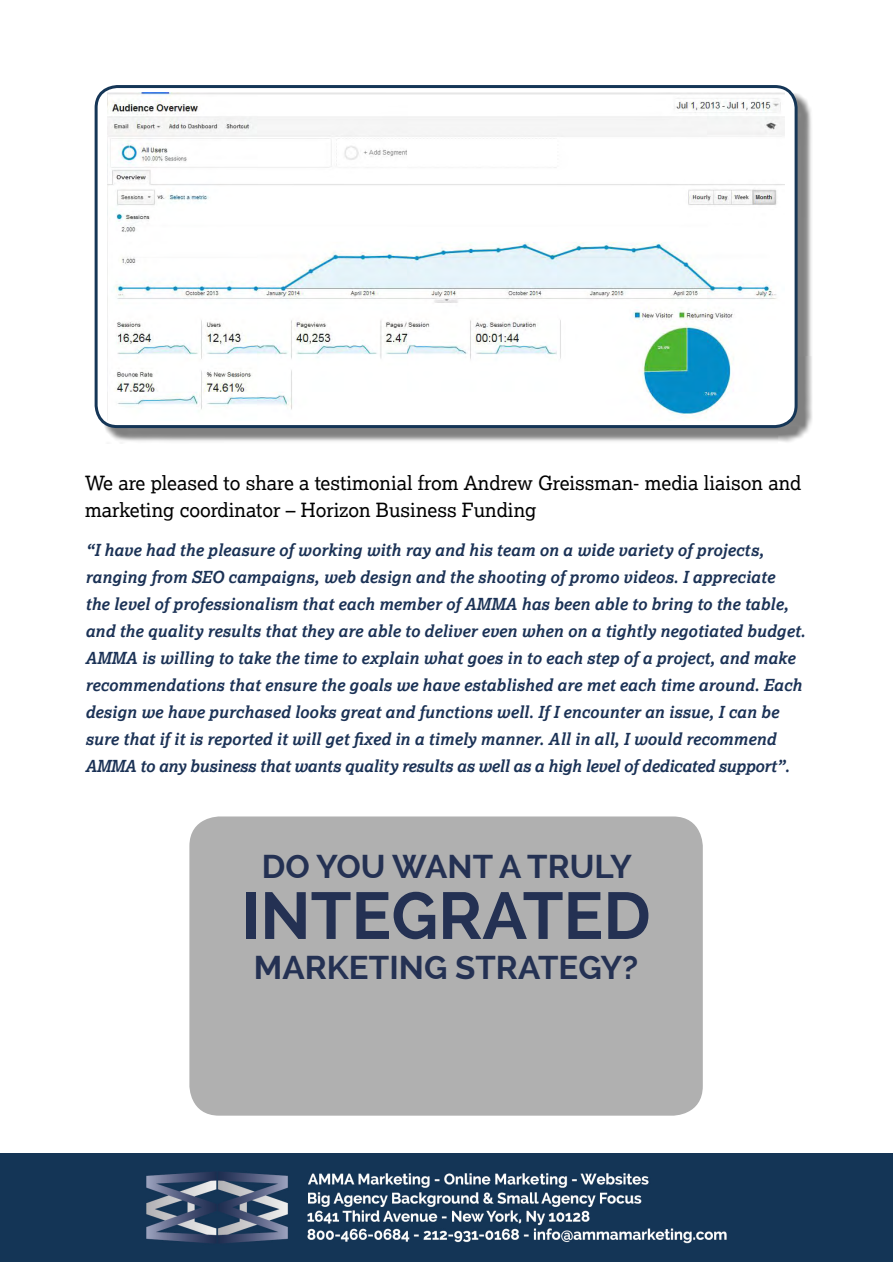
<style>
.page{position:relative;width:893px;height:1263px;background:#fff}
.page>*{position:absolute;margin:0;border:0;box-sizing:border-box;transform-origin:0 0}
.t1{font:700 66px "Raleway";color:#243153}
.t2{font:700 33px "Raleway";color:#243153}
.t3{font:19.5px/27px "Lexia";color:#000}
.t4{font:italic 700 16.5px/27px "Lexia";color:#1b3256}
</style>
<div class="page">
<div style="left:101px;top:91px;width:712px;height:352px;background:#000;opacity:.5"></div>
<div style="left:96px;top:87px;width:700px;height:340px;background:#fff;border-radius:21px"></div>
<img style="left:108px;top:92px;width:676px;height:326px">
<div style="left:95px;top:85px;width:703px;height:343px;border:3px solid #153657;border-radius:21px"></div>
<div style="left:189px;top:816px;width:514px;height:300px;background:#b0b0b0;border-radius:30px"></div>
<img style="left:0;top:1153px;width:892px;height:109px">
<p class="t3" style="left:85px;top:469px;width:718px">We are pleased to share a testimonial from Andrew Greissman- media liaison and marketing coordinator – Horizon Business Funding</p>
<p class="t4" style="left:85px;top:536px;width:722px">“I have had the pleasure of working with ray and his team on a wide variety of projects, ranging from SEO campaigns, web design and the shooting of promo videos. I appreciate<br>the level of professionalism that each member of AMMA has been able to bring to the table, and the quality results that they are able to deliver even when on a tightly negotiated budget.<br>AMMA is willing to take the time to explain what goes in to each step of a project, and make recommendations that ensure the goals we have established are met each time around. Each design we have purchased looks great and functions well. If I encounter an issue, I can be sure that if it is reported it will get fixed in a timely manner. All in all, I would recommend AMMA to any business that wants quality results as well as a high level of dedicated support”.</p>
<h2 class="t2" style="left:262px;top:847px;width:371px">DO YOU WANT A TRULY</h2>
<h1 class="t1" style="left:241px;top:878px;width:411px">INTEGRATED</h1>
<h2 class="t2" style="left:254px;top:948px;width:386px">MARKETING STRATEGY?</h2>
</div>
